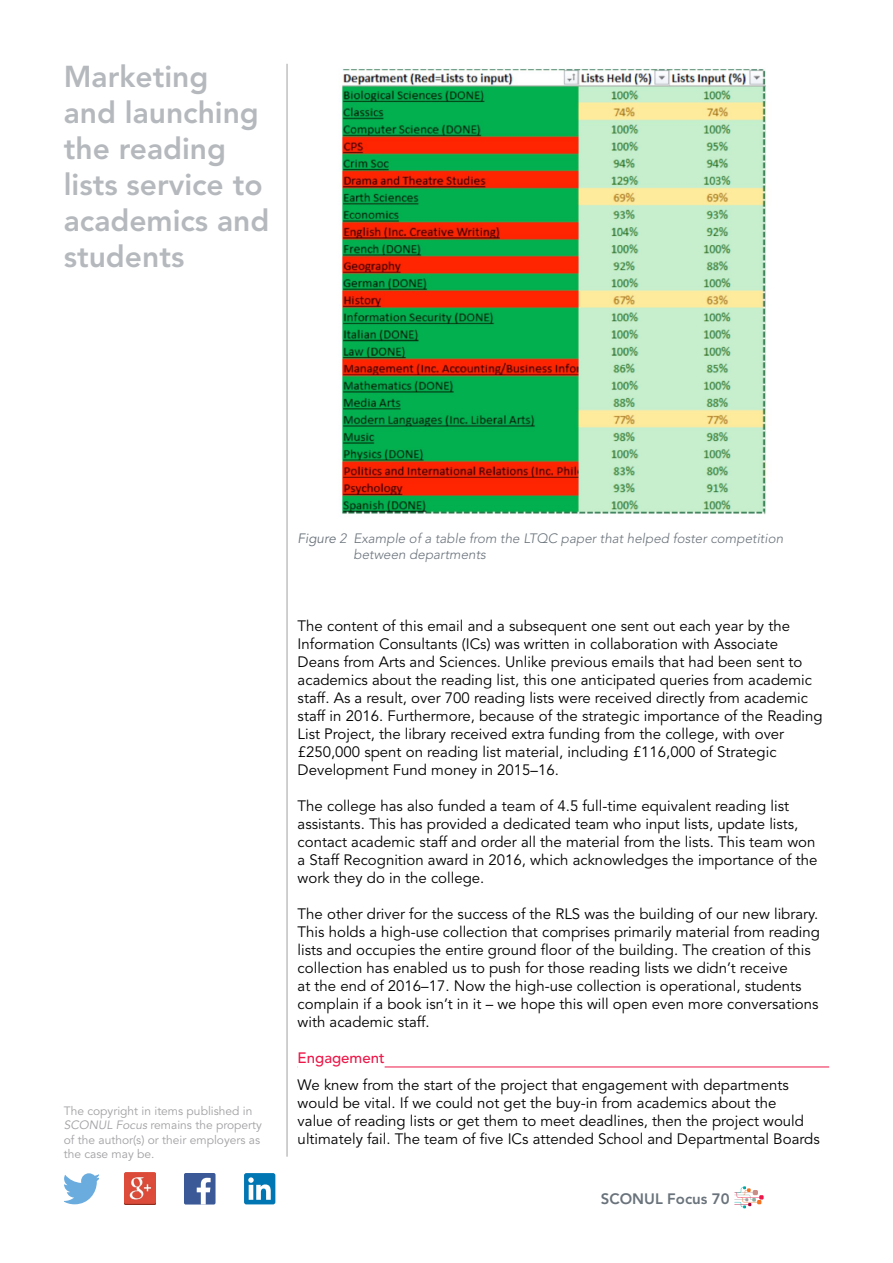
<style>
.page{position:relative;width:893px;height:1263px;background:#fff}
.page>*{position:absolute;margin:0;border:0;box-sizing:border-box;transform-origin:0 0}
.t1{font:800 30px/36px "Avenir";color:#b5b9bd}
.t2{font:15px/18px "Avenir";color:#000}
.t3{font:800 15px "Avenir";color:#6a737b}
.t4{font:500 15px "Avenir";color:#ed1849}
.t5{font:italic 300 13.5px/16.2px "Avenir";color:#6a737b}
.t6{font:12px/14.4px "Avenir";color:#a1a1a4}
.s1{font-style:italic}
.s2{font-weight:400}
</style>
<div class="page">
<svg style="left:64px;top:1173px;width:35px;height:31px"></svg>
<img style="left:124px;top:1173px;width:32px;height:32px">
<div style="left:184px;top:1173px;width:32px;height:31px;background:#3b5897;border-radius:2px"></div>
<svg style="left:197px;top:1178px;width:14px;height:26px"></svg>
<div style="left:244px;top:1173px;width:31px;height:31px;background:#0076b3;border-radius:2px"></div>
<svg style="left:248px;top:1177px;width:23px;height:23px"></svg>
<hr style="left:287px;top:64px;width:1px;height:1093px;background:#a1a1a4">
<svg style="left:734px;top:1186px;width:30px;height:22px"></svg>
<hr style="left:298px;top:1066px;width:531px;height:1px;background:#ed1849">
<div style="left:298px;top:1054px;width:87px;height:17px;background:#fff"></div>
<img style="left:341px;top:69px;width:426px;height:446px">
<h1 class="t1" style="left:64px;top:58px;width:207px">Marketing<br>and launching the reading lists service to academics and students</h1>
<p class="t6" style="left:64px;top:1104px;width:200px">The copyright in items published in<br><span class="s1">SCONUL Focus</span> remains the property of the author(s) or their employers as the case may be.</p>
<p class="t5" style="left:353px;top:530px;width:431px;text-indent:-56px"><span class="s2">Figure</span> 2 Example of a table from the LTQC paper that helped foster competition between departments</p>
<p class="t2" style="left:298px;top:617px;width:526px">The content of this email and a subsequent one sent out each year by the Information Consultants (ICs) was written in collaboration with Associate Deans from Arts and Sciences. Unlike previous emails that had been sent to academics about the reading list, this one anticipated queries from academic staff. As a result, over 700 reading lists were received directly from academic staff in 2016. Furthermore, because of the strategic importance of the Reading List Project, the library received extra funding from the college, with over £250,000 spent on reading list material, including £116,000 of Strategic Development Fund money in 2015–16.</p>
<p class="t2" style="left:298px;top:797px;width:521px">The college has also funded a team of 4.5 full-time equivalent reading list assistants. This has provided a dedicated team who input lists, update lists, contact academic staff and order all the material from the lists. This team won a Staff Recognition award in 2016, which acknowledges the importance of the work they do in the college.</p>
<p class="t2" style="left:298px;top:905px;width:524px">The other driver for the success of the RLS was the building of our new library.<br>This holds a high-use collection that comprises primarily material from reading lists and occupies the entire ground floor of the building. The creation of this collection has enabled us to push for those reading lists we didn’t receive<br>at the end of 2016–17. Now the high-use collection is operational, students complain if a book isn’t in it – we hope this will open even more conversations with academic staff.</p>
<p class="t4" style="left:298px;top:1049px;width:88px">Engagement</p>
<p class="t2" style="left:298px;top:1076px;width:524px">We knew from the start of the project that engagement with departments would be vital. If we could not get the buy-in from academics about the<br>value of reading lists or get them to meet deadlines, then the project would ultimately fail. The team of five ICs attended School and Departmental Boards</p>
<p class="t3" style="left:601px;top:1190px;width:130px">SCONUL Focus 70</p>
</div>
